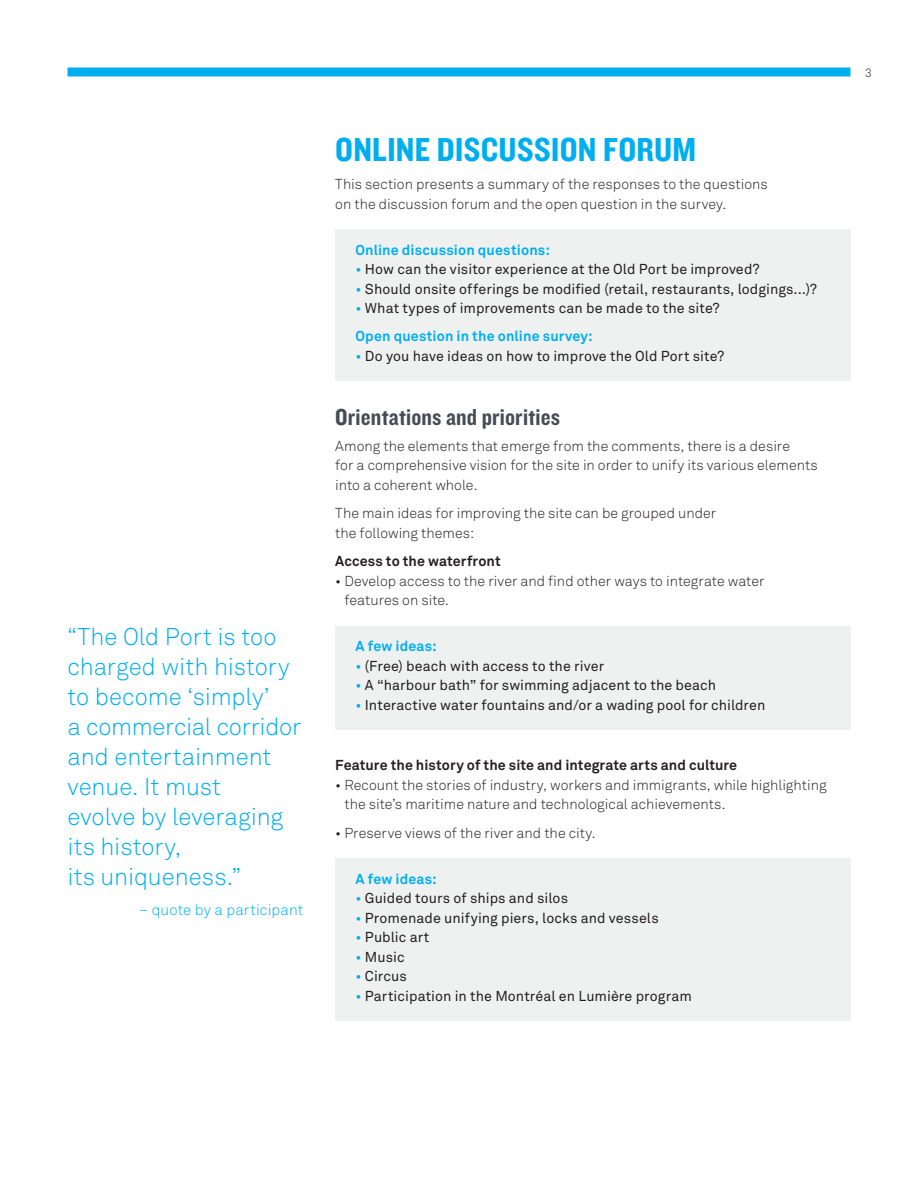
<style>
.page{position:relative;width:918px;height:1188px;background:#fff}
.page>*{position:absolute;margin:0;border:0;box-sizing:border-box;transform-origin:0 0}
.Titre{font:34.5px "Knockout HTF50 Welterweight";letter-spacing:.005em;color:#00aeef}
.Texte_important{font:24px/30px "Akkurat Light Pro";letter-spacing:-.005em;color:#00aeef}
._1-Sous-titre{font:24px "Knockout HTF50 Welterweight";letter-spacing:.01em;color:#464b54}
.Texte_important-2{font:15px "Akkurat Light Pro";letter-spacing:.005em;color:#00aeef}
.Texte_encadré{font:14.25px "Akkurat Pro";letter-spacing:.005em;color:#231f20}
.Texte_courant_EN{font:14.25px/19.5px "Akkurat Light Pro";color:#231f20}
.Texte_courant_suivi{font:14.25px/19.5px "Akkurat Light Pro";color:#231f20}
.Titre_encadré{font:700 14.25px "Akkurat Office";letter-spacing:.01em;color:#00aeef}
._2-Sous-titre{font:700 14.25px "Akkurat Pro";letter-spacing:.005em;color:#231f20}
.t1{font:12px "Akkurat Light Pro";color:#231f20}
.s1{color:#00aeef}
</style>
<div class="page">
<div style="left:335px;top:230px;width:515px;height:151px;background:#eff1f0"></div>
<div style="left:335px;top:626px;width:515px;height:104px;background:#eff1f0"></div>
<div style="left:335px;top:858px;width:515px;height:163px;background:#eff1f0"></div>
<div style="left:68px;top:68px;width:782px;height:8px;background:#00aeef"></div>
<p class="Texte_important" style="left:68px;top:622px;width:235px">“The Old Port is too charged with history to become ‘simply’<br>a commercial corridor and entertainment venue. It must<br>evolve by leveraging its history,<br>its uniqueness.”</p>
<p class="Texte_important-2" style="left:139px;top:901px;width:166px">– quote by a participant</p>
<p class="Titre" style="left:335px;top:132px;width:363px">ONLINE DISCUSSION FORUM</p>
<p class="Texte_courant_suivi" style="left:335px;top:175px;width:434px">This section presents a summary of the responses to the questions on the discussion forum and the open question in the survey.</p>
<p class="Titre_encadré" style="left:356px;top:241px;width:196px">Online discussion questions:</p>
<p class="Texte_encadré" style="left:356px;top:261px;width:406px"><span class="s1">•</span> How can the visitor experience at the Old Port be improved?</p>
<p class="Texte_encadré" style="left:356px;top:280px;width:463px"><span class="s1">•</span> Should onsite offerings be modified (retail, restaurants, lodgings...)?</p>
<p class="Texte_encadré" style="left:356px;top:300px;width:366px"><span class="s1">•</span> What types of improvements can be made to the site?</p>
<p class="Titre_encadré" style="left:356px;top:327px;width:239px">Open question in the online survey:</p>
<p class="Texte_encadré" style="left:356px;top:348px;width:370px"><span class="s1">•</span> Do you have ideas on how to improve the Old Port site?</p>
<p class="_1-Sous-titre" style="left:335px;top:405px;width:226px">Orientations and priorities</p>
<p class="Texte_courant_EN" style="left:335px;top:436px;width:484px">Among the elements that emerge from the comments, there is a desire<br>for a comprehensive vision for the site in order to unify its various elements into a coherent whole.</p>
<p class="Texte_courant_EN" style="left:335px;top:504px;width:382px">The main ideas for improving the site can be grouped under the following themes:</p>
<p class="_2-Sous-titre" style="left:335px;top:552px;width:167px">Access to the waterfront</p>
<p class="Texte_courant_EN" style="left:344px;top:571px;width:422px;text-indent:-9px">• Develop access to the river and find other ways to integrate water features on site.</p>
<p class="Titre_encadré" style="left:356px;top:637px;width:83px">A few ideas:</p>
<p class="Texte_encadré" style="left:356px;top:658px;width:250px"><span class="s1">•</span> (Free) beach with access to the river</p>
<p class="Texte_encadré" style="left:356px;top:677px;width:362px"><span class="s1">•</span> A “harbour bath” for swimming adjacent to the beach</p>
<p class="Texte_encadré" style="left:356px;top:697px;width:412px"><span class="s1">•</span> Interactive water fountains and/or a wading pool for children</p>
<p class="_2-Sous-titre" style="left:335px;top:756px;width:403px">Feature the history of the site and integrate arts and culture</p>
<p class="Texte_courant_EN" style="left:344px;top:775px;width:484px;text-indent:-9px">• Recount the stories of industry, workers and immigrants, while highlighting the site’s maritime nature and technological achievements.</p>
<p class="Texte_courant_EN" style="left:335px;top:823px;width:262px">• Preserve views of the river and the city.</p>
<p class="Titre_encadré" style="left:356px;top:870px;width:83px">A few ideas:</p>
<p class="Texte_encadré" style="left:356px;top:890px;width:214px"><span class="s1">•</span> Guided tours of ships and silos</p>
<p class="Texte_encadré" style="left:356px;top:909px;width:305px"><span class="s1">•</span> Promenade unifying piers, locks and vessels</p>
<p class="Texte_encadré" style="left:356px;top:929px;width:75px"><span class="s1">•</span> Public art</p>
<p class="Texte_encadré" style="left:356px;top:948px;width:51px"><span class="s1">•</span> Music</p>
<p class="Texte_encadré" style="left:356px;top:968px;width:53px"><span class="s1">•</span> Circus</p>
<p class="Texte_encadré" style="left:356px;top:987px;width:338px"><span class="s1">•</span> Participation in the Montréal en Lumière program</p>
<p class="t1" style="left:865px;top:66px;width:8px">3</p>
</div>
